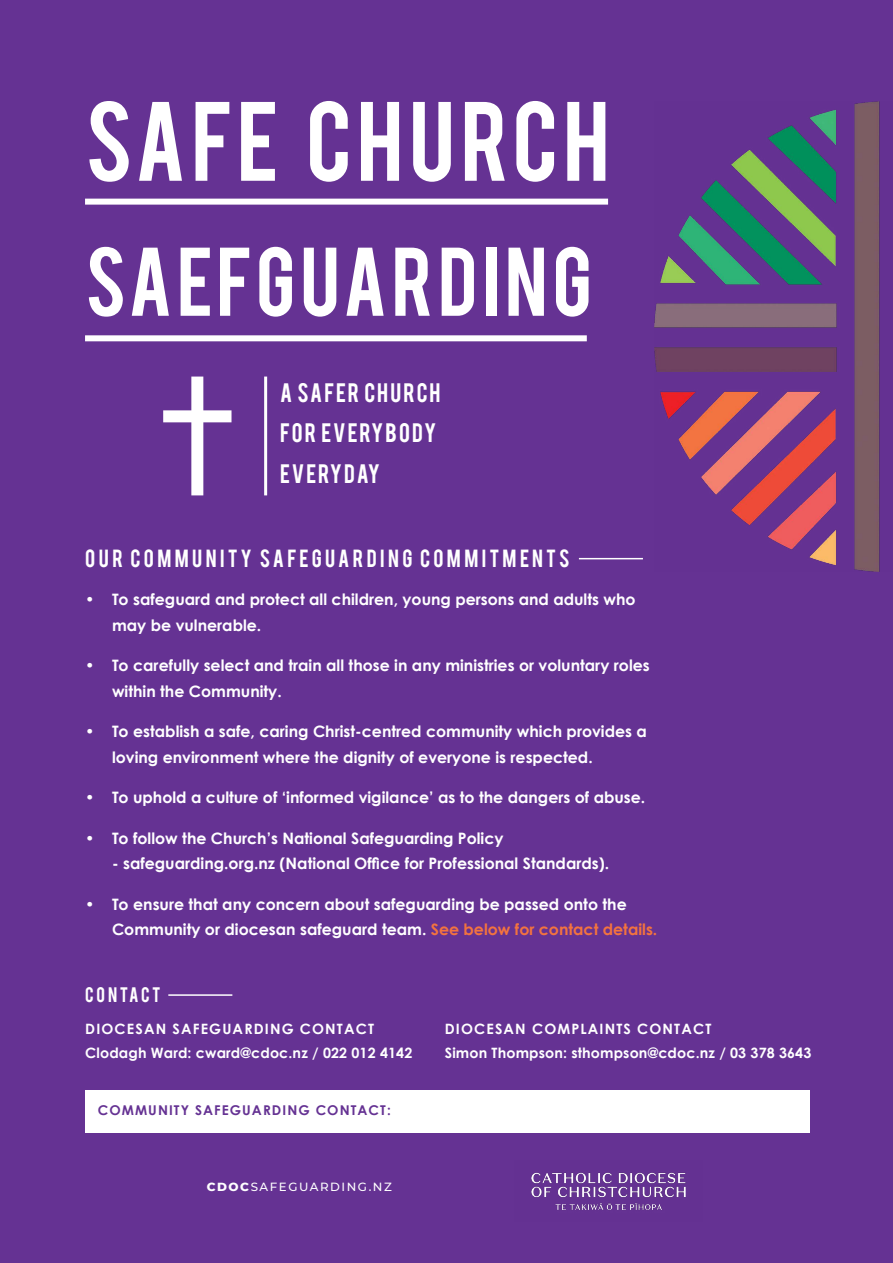
<style>
.page{position:relative;width:893px;height:1263px;background:#653293}
.page>*{position:absolute;margin:0;border:0;box-sizing:border-box;transform-origin:0 0}
.t1{font:88.5px "Bebas";letter-spacing:.055em;color:#fff}
.t2{font:76.5px "Bebas";letter-spacing:.06em;color:#fff}
.t3{font:21px/40.5px "Bebas";letter-spacing:.08em;color:#fff}
.t4{font:19.5px "Bebas";letter-spacing:.175em;color:#fff}
.t5{font:16.5px "Bebas";letter-spacing:.16em;color:#fff}
.t6{font:700 15.75px/25.5px "Century Gothic";color:#fff}
.t7{font:700 14.25px/24px "Century Gothic";letter-spacing:.01em;color:#fff}
.t8{font:700 14.25px/24px "Century Gothic";letter-spacing:.045em;color:#fff}
.t9{font:700 13.5px "Century Gothic";letter-spacing:.08em;color:#653293}
.t10{font:500 11.85px "Montserrat";letter-spacing:.13em;color:#fff}
.s1{color:#f3733f}
.s2{font-weight:800;font-size:12px}
</style>
<div class="page">
<img style="left:655px;top:102px;width:225px;height:470px">
<div style="left:85px;top:1090px;width:725px;height:43px;background:#fff"></div>
<img style="left:531px;top:1172px;width:155px;height:38px">
<div style="left:85px;top:199px;width:523px;height:6px;background:#fff"></div>
<div style="left:85px;top:335px;width:502px;height:6px;background:#fff"></div>
<div style="left:191px;top:377px;width:12px;height:118px;background:#fff"></div>
<div style="left:163px;top:410px;width:68px;height:12px;background:#fff"></div>
<hr style="left:264px;top:377px;width:3px;height:118px;background:#fff">
<hr style="left:579px;top:558px;width:64px;height:1px;background:#fff">
<hr style="left:168px;top:994px;width:64px;height:2px;background:#fff">
<h1 class="t1" style="left:85px;top:77px;width:526px">SAFE CHURCH</h1>
<h2 class="t2" style="left:85px;top:226px;width:508px">SAEFGUARDING</h2>
<h3 class="t3" style="left:280px;top:371px;width:162px">A SAFER CHURCH<br>FOR EVERYBODY<br>EVERYDAY</h3>
<p class="t4" style="left:85px;top:544px;width:486px">OUR COMMUNITY SAFEGUARDING COMMITMENTS</p>
<p class="t6" style="left:112px;top:586px;width:525px;text-indent:-27px">• To safeguard and protect all children, young persons and adults who may be vulnerable.</p>
<p class="t6" style="left:112px;top:652px;width:539px;text-indent:-27px">• To carefully select and train all those in any ministries or voluntary roles within the Community.</p>
<p class="t6" style="left:112px;top:718px;width:536px;text-indent:-27px">• To establish a safe, caring Christ-centred community which provides a loving environment where the dignity of everyone is respected.</p>
<p class="t6" style="left:85px;top:784px;width:562px">• To uphold a culture of ‘informed vigilance’ as to the dangers of abuse.</p>
<p class="t6" style="left:85px;top:824px;width:420px">• To follow the Church’s National Safeguarding Policy</p>
<p class="t6" style="left:112px;top:850px;width:499px">- safeguarding.org.nz (National Office for Professional Standards).</p>
<p class="t6" style="left:112px;top:890px;width:547px;text-indent:-27px">• To ensure that any concern about safeguarding be passed onto the<br>Community or diocesan safeguard team. <span class="s1">See below for contact details.</span></p>
<p class="t5" style="left:85px;top:982px;width:77px">CONTACT</p>
<p class="t8" style="left:85px;top:1016px;width:329px">DIOCESAN SAFEGUARDING CONTACT<br>Clodagh Ward: cward@cdoc.nz / 022 012 4142</p>
<p class="t7" style="left:445px;top:1016px;width:368px">DIOCESAN COMPLAINTS CONTACT<br>Simon Thompson: sthompson@cdoc.nz / 03 378 3643</p>
<p class="t9" style="left:98px;top:1100px;width:294px">COMMUNITY SAFEGUARDING CONTACT:</p>
<p class="t10" style="left:207px;top:1178px;width:187px"><span class="s2">CDOC</span>SAFEGUARDING.NZ</p>
</div>
